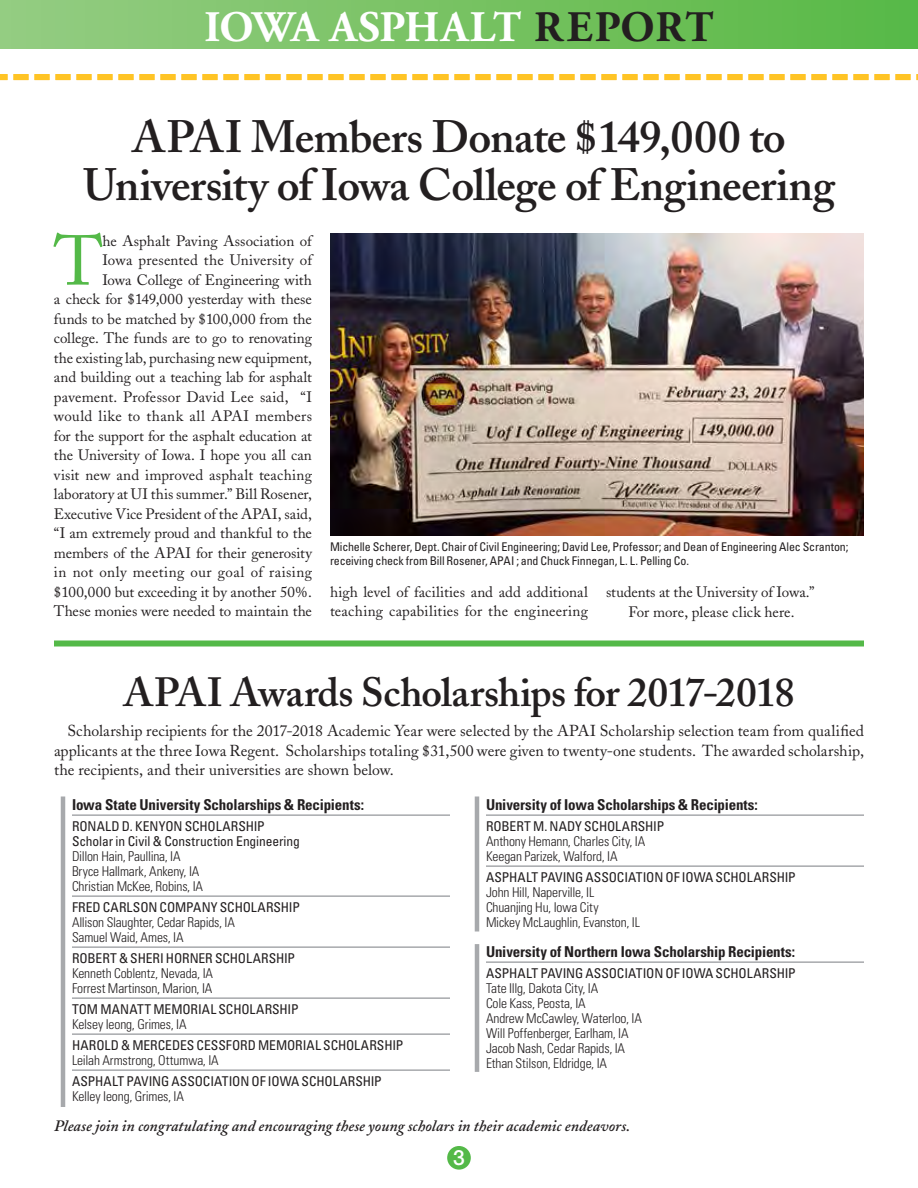
<style>
.page{position:relative;width:918px;height:1188px;background:#fff}
.page>*{position:absolute;margin:0;border:0;box-sizing:border-box;transform-origin:0 0}
.t1{font:69.9px "Adobe Caslon";color:#54b948}
.t2{font:600 45px/48px "Adobe Caslon";letter-spacing:-.015em;color:#231f20;text-align:center}
.t3{font:700 43.5px "Adobe Garamond";letter-spacing:.005em;color:#fff}
.t4{font:600 40.5px "Adobe Caslon";letter-spacing:-.015em;color:#231f20}
.t5{font:500 21px "Helvetica Neue";color:#fff}
.t6{font:15.75px/19.5px "Adobe Caslon";color:#231f20;text-align:justify}
.t7{font:italic 600 15.75px "Adobe Caslon";letter-spacing:.005em;color:#231f20}
.t8{font:15px/19.5px "Adobe Caslon";color:#231f20;text-align:right}
.t9{font:700 condensed 15px "Univers";letter-spacing:-.01em;color:#231f20}
.t10{font:300 condensed 13.5px/15px "Univers";letter-spacing:-.01em;color:#231f20}
.t11{font:condensed 13.5px/15px "Univers";letter-spacing:-.005em;color:#231f20}
.t12{font:condensed 12px/13.5px "Univers";letter-spacing:-.01em;color:#231f20}
.s1{color:#231f20}
</style>
<div class="page">
<div style="left:0;top:0;width:918px;height:49px;background:linear-gradient(to right,#95cc81,#59b945)"></div>
<div style="left:447px;top:1146px;width:24px;height:24px;background:#54b948;border-radius:50%"></div>
<svg style="left:0;top:74px;width:918px;height:6px"></svg>
<div style="left:54px;top:640px;width:810px;height:6px;background:#54b948"></div>
<hr style="left:72px;top:814px;width:378px;height:2px;background:#a7a9ac">
<hr style="left:72px;top:895px;width:378px;height:2px;background:#a7a9ac">
<hr style="left:72px;top:946px;width:378px;height:2px;background:#a7a9ac">
<hr style="left:72px;top:997px;width:378px;height:2px;background:#a7a9ac">
<hr style="left:72px;top:1033px;width:378px;height:2px;background:#a7a9ac">
<hr style="left:72px;top:1069px;width:378px;height:2px;background:#a7a9ac">
<hr style="left:486px;top:814px;width:378px;height:2px;background:#a7a9ac">
<hr style="left:486px;top:865px;width:378px;height:2px;background:#a7a9ac">
<hr style="left:486px;top:961px;width:378px;height:2px;background:#a7a9ac">
<hr style="left:475px;top:796px;width:4px;height:136px;background:#a7a9ac">
<hr style="left:61px;top:796px;width:4px;height:311px;background:#a7a9ac">
<hr style="left:475px;top:944px;width:4px;height:128px;background:#a7a9ac">
<img style="left:330px;top:234px;width:534px;height:302px">
<h3 class="t3" style="left:204px;top:3px;width:511px">IOWA ASPHALT <span class="s1">REPORT</span></h3>
<h2 class="t2" style="left:83px;top:113px;width:753px">APAI Members Donate $149,000 to<br>University of Iowa College of Engineering</h2>
<h1 class="t1" style="left:54px;top:220px;width:51px">T</h1>
<p class="t8" style="left:54px;top:231px;width:260px">he Asphalt Paving Association of<br>Iowa presented the University of<br>Iowa College of Engineering with<br>a check for $149,000 yesterday with these funds to be matched by $100,000 from the college. The funds are to go to renovating the existing lab, purchasing new equipment, and building out a teaching lab for asphalt pavement. Professor David Lee said, “I would like to thank all APAI members for the support for the asphalt education at the University of Iowa. I hope you all can visit new and improved asphalt teaching laboratory at UI this summer.” Bill Rosener, Executive Vice President of the APAI, said, “I am extremely proud and thankful to the members of the APAI for their generosity in not only meeting our goal of raising $100,000 but exceeding it by another 50%.<br>These monies were needed to maintain the</p>
<p class="t12" style="left:330px;top:540px;width:520px">Michelle Scherer, Dept. Chair of Civil Engineering; David Lee, Professor; and Dean of Engineering Alec Scranton; receiving check from Bill Rosener, APAI ; and Chuck Finnegan, L. L. Pelling Co.</p>
<p class="t8" style="left:330px;top:582px;width:260px;text-align:left">high level of facilities and add additional teaching capabilities for the engineering</p>
<p class="t8" style="left:606px;top:583px;width:210px;text-align:center">students at the University of Iowa.”<br>For more, please click here.</p>
<h3 class="t4" style="left:123px;top:668px;width:673px">APAI Awards Scholarships for 2017-2018</h3>
<p class="t6" style="left:54px;top:721px;width:812px;text-indent:13px">Scholarship recipients for the 2017-2018 Academic Year were selected by the APAI Scholarship selection team from qualified applicants at the three Iowa Regent. Scholarships totaling $31,500 were given to twenty-one students. The awarded scholarship, the recipients, and their universities are shown below.</p>
<p class="t9" style="left:72px;top:795px;width:294px">Iowa State University Scholarships &amp; Recipients:</p>
<p class="t11" style="left:72px;top:818px;width:229px">RONALD D. KENYON SCHOLARSHIP<br>Scholar in Civil &amp; Construction Engineering</p>
<p class="t10" style="left:72px;top:848px;width:133px">Dillon Hain, Paullina, IA<br>Bryce Hallmark, Ankeny, IA<br>Christian McKee, Robins, IA</p>
<p class="t11" style="left:72px;top:899px;width:229px">FRED CARLSON COMPANY SCHOLARSHIP</p>
<p class="t10" style="left:72px;top:914px;width:164px">Allison Slaughter, Cedar Rapids, IA<br>Samuel Waid, Ames, IA</p>
<p class="t11" style="left:72px;top:950px;width:225px">ROBERT &amp; SHERI HORNER SCHOLARSHIP</p>
<p class="t10" style="left:72px;top:965px;width:143px">Kenneth Coblentz, Nevada, IA<br>Forrest Martinson, Marion, IA</p>
<p class="t11" style="left:72px;top:1001px;width:228px">TOM MANATT MEMORIAL SCHOLARSHIP</p>
<p class="t10" style="left:72px;top:1016px;width:116px">Kelsey Ieong, Grimes, IA</p>
<p class="t11" style="left:72px;top:1037px;width:333px">HAROLD &amp; MERCEDES CESSFORD MEMORIAL SCHOLARSHIP</p>
<p class="t10" style="left:72px;top:1052px;width:148px">Leilah Armstrong, Ottumwa, IA</p>
<p class="t11" style="left:72px;top:1073px;width:311px">ASPHALT PAVING ASSOCIATION OF IOWA SCHOLARSHIP</p>
<p class="t10" style="left:72px;top:1088px;width:113px">Kelley Ieong, Grimes, IA</p>
<p class="t9" style="left:486px;top:795px;width:273px">University of Iowa Scholarships &amp; Recipients:</p>
<p class="t11" style="left:486px;top:818px;width:180px">ROBERT M. NADY SCHOLARSHIP</p>
<p class="t10" style="left:486px;top:833px;width:161px">Anthony Hemann, Charles City, IA<br>Keegan Parizek, Walford, IA</p>
<p class="t11" style="left:486px;top:869px;width:311px">ASPHALT PAVING ASSOCIATION OF IOWA SCHOLARSHIP</p>
<p class="t10" style="left:486px;top:884px;width:156px">John Hill, Naperville, IL<br>Chuanjing Hu, Iowa City<br>Mickey McLaughlin, Evanston, IL</p>
<p class="t9" style="left:486px;top:942px;width:311px">University of Northern Iowa Scholarship Recipients:</p>
<p class="t11" style="left:486px;top:965px;width:311px">ASPHALT PAVING ASSOCIATION OF IOWA SCHOLARSHIP</p>
<p class="t10" style="left:486px;top:980px;width:157px">Tate Illg, Dakota City, IA<br>Cole Kass, Peosta, IA<br>Andrew McCawley, Waterloo, IA<br>Will Poffenberger, Earlham, IA<br>Jacob Nash, Cedar Rapids, IA<br>Ethan Stilson, Eldridge, IA</p>
<p class="t7" style="left:54px;top:1117px;width:578px">Please join in congratulating and encouraging these young scholars in their academic endeavors.</p>
<h3 class="t5" style="left:453px;top:1145px;width:13px">3</h3>
</div>
